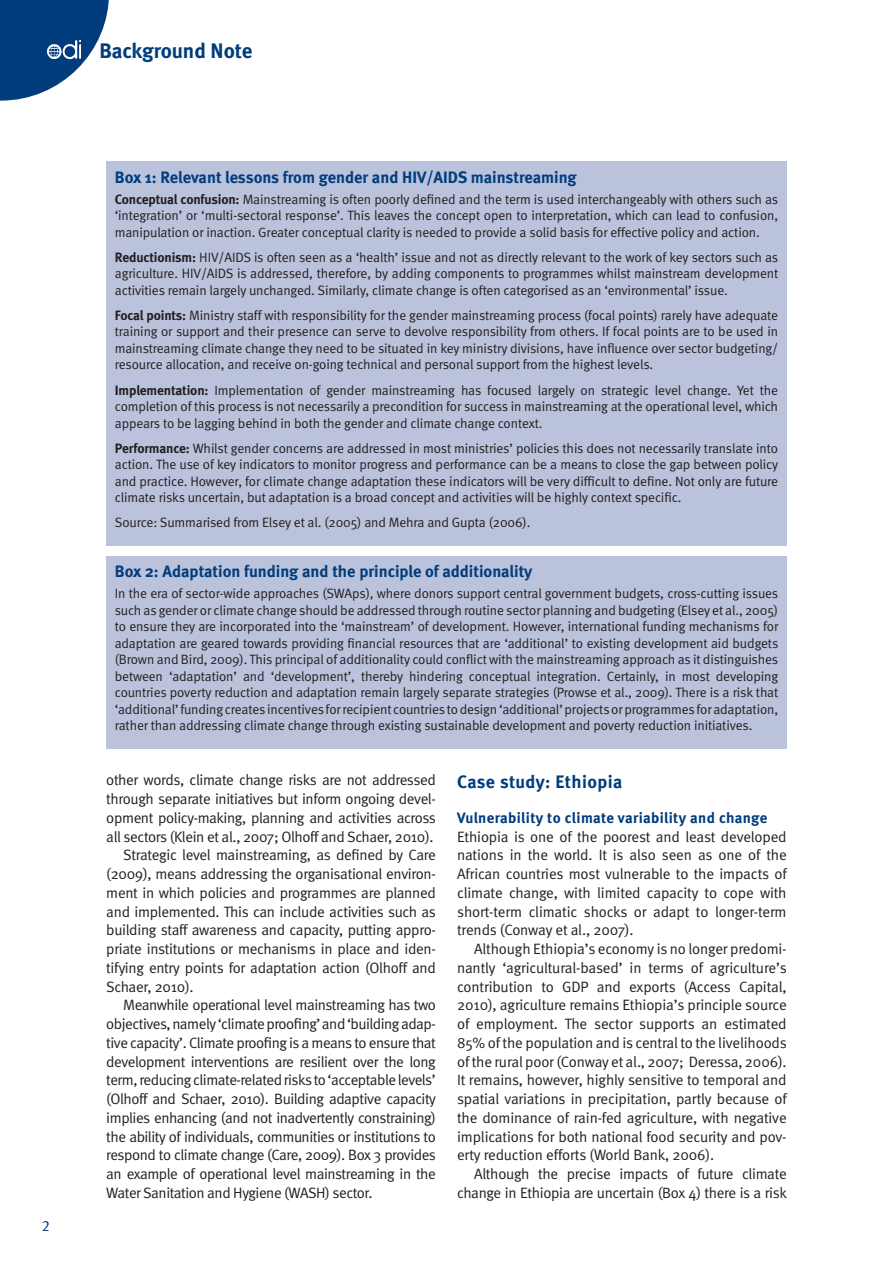
<style>
.page{position:relative;width:893px;height:1263px;background:#fff}
.page>*{position:absolute;margin:0;border:0;box-sizing:border-box;transform-origin:0 0}
.c3_Strapline_left{font:700 21px "Meta";letter-spacing:-.005em;color:#013d7d}
._4_Subhead{font:700 18px "Meta";letter-spacing:.025em;color:#013d7d}
.b3_Box_head{font:700 16.5px "Meta";color:#013d7d}
._1_Body_text{font:15px/18.8px "Meta Normal";letter-spacing:-.025em;color:#231f20;text-align:justify}
._2_Body_no_indent{font:15px/18.8px "Meta Normal";letter-spacing:-.01em;color:#231f20;text-align:justify}
._5_Small_subhead{font:700 15px "Meta";letter-spacing:.025em;color:#013d7d}
.t1{font:15px "Meta Normal Expert";color:#013d7d}
.b2_Box_text_no_inden{font:13.5px/16.5px "Meta Normal";letter-spacing:-.01em;color:#231f20;text-align:justify}
.s1{font-family:"Meta";font-weight:700}
</style>
<div class="page">
<svg style="left:0;top:0;width:109px;height:101px"></svg>
<svg style="left:47px;top:40px;width:33px;height:19px"></svg>
<img style="left:48px;top:41px;width:32px;height:18px">
<div style="left:106px;top:161px;width:681px;height:385px;background:#bbc2db"></div>
<div style="left:106px;top:556px;width:681px;height:192px;background:#bbc2db"></div>
<p class="t1" style="left:42px;top:1218px;width:9px">2</p>
<p class="c3_Strapline_left" style="left:99px;top:38px;width:154px">Background Note</p>
<p class="b3_Box_head" style="left:115px;top:167px;width:463px">Box 1: Relevant lessons from gender and HIV/AIDS mainstreaming</p>
<p class="b2_Box_text_no_inden" style="left:115px;top:191px;width:665px"><span class="s1">Conceptual confusion:</span> Mainstreaming is often poorly defined and the term is used interchangeably with others such as ‘integration’ or ‘multi-sectoral response’. This leaves the concept open to interpretation, which can lead to confusion, manipulation or inaction. Greater conceptual clarity is needed to provide a solid basis for effective policy and action.</p>
<p class="b2_Box_text_no_inden" style="left:115px;top:249px;width:665px"><span class="s1">Reductionism:</span> HIV/AIDS is often seen as a ‘health’ issue and not as directly relevant to the work of key sectors such as agriculture. HIV/AIDS is addressed, therefore, by adding components to programmes whilst mainstream development activities remain largely unchanged. Similarly, climate change is often categorised as an ‘environmental’ issue.</p>
<p class="b2_Box_text_no_inden" style="left:115px;top:307px;width:665px"><span class="s1">Focal points:</span> Ministry staff with responsibility for the gender mainstreaming process (focal points) rarely have adequate training or support and their presence can serve to devolve responsibility from others. If focal points are to be used in mainstreaming climate change they need to be situated in key ministry divisions, have influence over sector budgeting/ resource allocation, and receive on-going technical and personal support from the highest levels.</p>
<p class="b2_Box_text_no_inden" style="left:115px;top:381px;width:665px"><span class="s1">Implementation:</span> Implementation of gender mainstreaming has focused largely on strategic level change. Yet the completion of this process is not necessarily a precondition for success in mainstreaming at the operational level, which appears to be lagging behind in both the gender and climate change context.</p>
<p class="b2_Box_text_no_inden" style="left:115px;top:439px;width:665px"><span class="s1">Performance:</span> Whilst gender concerns are addressed in most ministries’ policies this does not necessarily translate into action. The use of key indicators to monitor progress and performance can be a means to close the gap between policy and practice. However, for climate change adaptation these indicators will be very difficult to define. Not only are future climate risks uncertain, but adaptation is a broad concept and activities will be highly context specific.</p>
<p class="b2_Box_text_no_inden" style="left:115px;top:514px;width:417px">Source: Summarised from Elsey et al. (2005) and Mehra and Gupta (2006).</p>
<p class="b3_Box_head" style="left:115px;top:561px;width:419px">Box 2: Adaptation funding and the principle of additionality</p>
<p class="b2_Box_text_no_inden" style="left:115px;top:585px;width:665px">In the era of sector-wide approaches (SWAps), where donors support central government budgets, cross-cutting issues such as gender or climate change should be addressed through routine sector planning and budgeting (Elsey et al., 2005) to ensure they are incorporated into the ‘mainstream’ of development. However, international funding mechanisms for adaptation are geared towards providing financial resources that are ‘additional’ to existing development aid budgets (Brown and Bird, 2009). This principal of additionality could conflict with the mainstreaming approach as it distinguishes between ‘adaptation’ and ‘development’, thereby hindering conceptual integration. Certainly, in most developing countries poverty reduction and adaptation remain largely separate strategies (Prowse et al., 2009). There is a risk that ‘additional’ funding creates incentives for recipient countries to design ‘additional’ projects or programmes for adaptation, rather than addressing climate change through existing sustainable development and poverty reduction initiatives.</p>
<p class="_1_Body_text" style="left:106px;top:770px;width:331px">other words, climate change risks are not addressed through separate initiatives but inform ongoing devel&shy;opment policy-making, planning and activities across all sectors (Klein et al., 2007; Olhoff and Schaer, 2010).</p>
<p class="_1_Body_text" style="left:106px;top:845px;width:331px;text-indent:17px">Strategic level mainstreaming, as defined by Care (2009), means addressing the organisational environ&shy;ment in which policies and programmes are planned and implemented. This can include activities such as building staff awareness and capacity, putting appro&shy;priate institutions or mechanisms in place and iden&shy;tifying entry points for adaptation action (Olhoff and Schaer, 2010).</p>
<p class="_1_Body_text" style="left:106px;top:995px;width:331px;text-indent:17px">Meanwhile operational level mainstreaming has two objectives, namely ‘climate proofing’ and ‘building adap&shy;tive capacity’. Climate proofing is a means to ensure that development interventions are resilient over the long term, reducing climate-related risks to ‘acceptable levels’ (Olhoff and Schaer, 2010). Building adaptive capacity implies enhancing (and not inadvertently constraining) the ability of individuals, communities or institutions to respond to climate change (Care, 2009). Box 3 provides an example of operational level mainstreaming in the Water Sanitation and Hygiene (WASH) sector.</p>
<p class="_4_Subhead" style="left:457px;top:770px;width:167px">Case study: Ethiopia</p>
<p class="_5_Small_subhead" style="left:457px;top:808px;width:312px">Vulnerability to climate variability and change</p>
<p class="_2_Body_no_indent" style="left:457px;top:827px;width:331px">Ethiopia is one of the poorest and least developed nations in the world. It is also seen as one of the African countries most vulnerable to the impacts of climate change, with limited capacity to cope with short-term climatic shocks or adapt to longer-term trends (Conway et al., 2007).</p>
<p class="_1_Body_text" style="left:457px;top:939px;width:331px;text-indent:17px">Although Ethiopia’s economy is no longer predomi&shy;nantly ‘agricultural-based’ in terms of agriculture’s contribution to GDP and exports (Access Capital, 2010), agriculture remains Ethiopia’s principle source of employment. The sector supports an estimated 85% of the population and is central to the livelihoods of the rural poor (Conway et al., 2007; Deressa, 2006).<br>It remains, however, highly sensitive to temporal and spatial variations in precipitation, partly because of the dominance of rain-fed agriculture, with negative implications for both national food security and pov&shy;erty reduction efforts (World Bank, 2006).</p>
<p class="_1_Body_text" style="left:457px;top:1164px;width:331px;text-align:right">Although the precise impacts of future climate change in Ethiopia are uncertain (Box 4) there is a risk</p>
</div>
